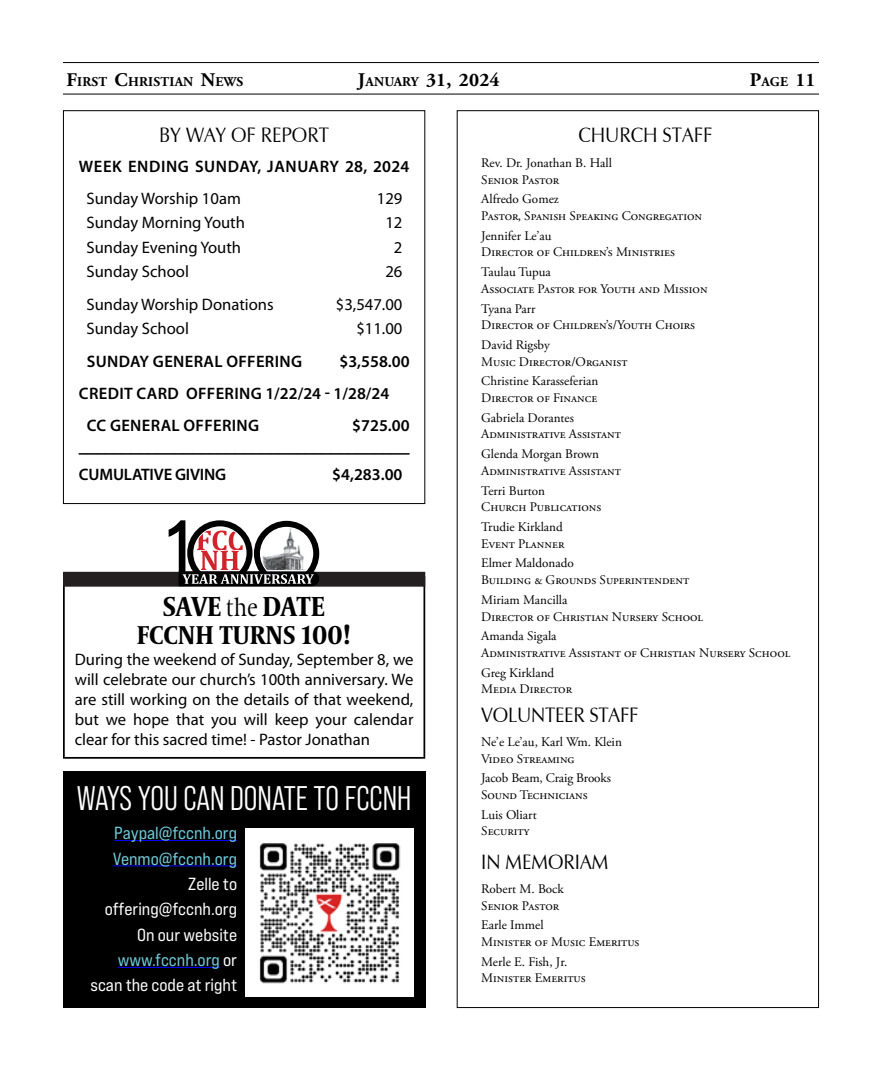
<style>
.page{position:relative;width:882px;height:1071px;background:#fff}
.page>*{position:absolute;margin:0;border:0;box-sizing:border-box;transform-origin:0 0}
.t1{font:34.12px "Bebas Neue Pro Middle";color:#fff}
.t2{font:700 27.47px "Coranto 2 Headline";color:#000}
.t3{font:700 25.72px "Coranto 2 Headline";color:#000}
.t4{font:21px "Eterna Regular SWFTE";color:#000;scale:.9 1}
.t5{font:700 19.25px "Adobe Garamond Pro";letter-spacing:.01em;color:#000}
.t6{font:17.5px/25.4px "Bebas Neue Pro Exp Rg";color:#fff;text-align:right}
.t7{font:17.5px/25.4px "Bebas Neue Pro Exp Rg";color:#6fccdc}
.t8{font:16.62px/19.9px "Myriad Pro";color:#000;text-align:justify}
.t9{font:600 16.62px/32.4px "Myriad Pro";letter-spacing:.02em;color:#000}
.t10{font:900 16.62px "Myriad Pro";color:#000;scale:1.11 1}
.t11{font:600 16.62px "Myriad Pro";letter-spacing:-.01em;color:#000}
.t12{font:700 13.47px "Adobe Garamond Pro";letter-spacing:.015em;color:#000}
.t13{font:13.12px/16.6px "Adobe Garamond Pro";color:#000}
.s1{font-size:19.25px}
.s2{font-size:13.47px}
.s3{font-style:inherit}
.s4{font-weight:400}
.s5{font-family:"Coranto 2 Headline Lt";font-weight:400;font-size:23.97px}
.s6{color:#6fccdc}
</style>
<div class="page">
<hr style="left:63px;top:62px;width:756px;height:1px;background:#000">
<hr style="left:63px;top:94px;width:756px;height:1px;background:#000">
<div style="left:63px;top:772px;width:362px;height:236px;background:#000"></div>
<img style="left:245px;top:828px;width:168px;height:169px">
<hr style="left:114px;top:840px;width:123px;height:1px;background:#00f">
<hr style="left:113px;top:865px;width:124px;height:1px;background:#00f">
<hr style="left:118px;top:967px;width:102px;height:1px;background:#00f">
<div style="left:63px;top:110px;width:362px;height:394px;border:1px solid #000"></div>
<hr style="left:79px;top:454px;width:331px;height:1px;background:#000">
<div style="left:63px;top:576px;width:362px;height:183px;border:2px solid #000"></div>
<div style="left:63px;top:572px;width:362px;height:15px;background:#231f20"></div>
<svg style="left:169px;top:520px;width:150px;height:66px"></svg>
<hr style="left:267px;top:570px;width:39px;height:1px;background:#fff">
<p class="t12" style="left:66px;top:73px;width:178px"><span class="s1">F</span>IRST <span class="s1">C</span>HRISTIAN <span class="s1">N</span>EWS</p>
<h3 class="t5" style="left:358px;top:68px;width:143px">J<span class="s2">ANUARY</span> 31, 2024</h3>
<h3 class="t5" style="left:750px;top:68px;width:67px">P<span class="s2">AGE</span> 11</h3>
<h3 class="t4" style="left:578px;top:122px;width:150px">CHURCH STAFF</h3>
<p class="t13" style="left:481px;top:155px;width:132px">Rev. Dr. Jonathan B. Hall<br>Senior Pastor</p>
<p class="t13" style="left:481px;top:191px;width:222px">Alfredo Gomez<br>Pastor, Spanish Speaking Congregation</p>
<p class="t13" style="left:481px;top:228px;width:195px">Jennifer Le’au<br>Director of Children’s Ministries</p>
<p class="t13" style="left:481px;top:264px;width:228px">Taulau Tupua<br>Associate Pastor for Youth and Mission</p>
<p class="t13" style="left:481px;top:301px;width:215px">Tyana Parr<br>Director of Children’s/Youth Choirs</p>
<p class="t13" style="left:481px;top:337px;width:148px">David Rigsby<br>Music Director/Organist</p>
<p class="t13" style="left:481px;top:373px;width:119px">Christine Karasseferian<br>Director of Finance</p>
<p class="t13" style="left:481px;top:410px;width:141px">Gabriela Dorantes<br>Administrative Assistant</p>
<p class="t13" style="left:481px;top:446px;width:141px">Glenda Morgan Brown<br>Administrative Assistant</p>
<p class="t13" style="left:481px;top:483px;width:122px">Terri Burton<br>Church Publications</p>
<p class="t13" style="left:481px;top:519px;width:85px">Trudie Kirkland<br>Event Planner</p>
<p class="t13" style="left:481px;top:555px;width:209px">Elmer Maldonado<br>Building &amp; Grounds Superintendent</p>
<p class="t13" style="left:481px;top:592px;width:223px">Miriam Mancilla<br>Director of Christian Nursery School</p>
<p class="t13" style="left:481px;top:628px;width:311px">Amanda Sigala<br>Administrative Assistant of Christian Nursery School</p>
<p class="t13" style="left:481px;top:665px;width:92px">Greg Kirkland<br>Media Director</p>
<h3 class="t4" style="left:481px;top:701px;width:176px">VOLUNTEER STAFF</h3>
<p class="t13" style="left:481px;top:734px;width:142px">Ne’e Le’au, Karl Wm. Klein<br>Video Streaming</p>
<p class="t13" style="left:481px;top:770px;width:131px">Jacob Beam, Craig Brooks<br>Sound Technicians</p>
<p class="t13" style="left:481px;top:807px;width:57px">Luis Oliart<br>Security</p>
<h3 class="t4" style="left:481px;top:848px;width:143px">IN MEMORIAM</h3>
<p class="t13" style="left:481px;top:881px;width:84px">Robert M. Bock<br>Senior Pastor</p>
<p class="t13" style="left:481px;top:917px;width:160px">Earle Immel<br>Minister of Music Emeritus</p>
<p class="t13" style="left:481px;top:954px;width:106px">Merle E. Fish, Jr.<br>Minister Emeritus</p>
<h3 class="t4" style="left:159px;top:122px;width:190px">BY WAY OF REPORT</h3>
<p class="t9" style="left:87px;top:149px;width:324px;text-indent:-8px">WEEK ENDING SUNDAY, JANUARY 28, <span class="s3">2024<br></span><span class="s4">Sunday Worship 10am</span></p>
<p class="t8" style="left:377px;top:188px;width:27px">129</p>
<p class="t8" style="left:87px;top:213px;width:160px">Sunday Morning Youth</p>
<p class="t8" style="left:385px;top:213px;width:19px">12</p>
<p class="t8" style="left:87px;top:237px;width:156px">Sunday Evening Youth</p>
<p class="t8" style="left:394px;top:237px;width:10px">2</p>
<p class="t8" style="left:87px;top:262px;width:104px">Sunday School</p>
<p class="t8" style="left:385px;top:262px;width:19px">26</p>
<p class="t8" style="left:87px;top:294px;width:189px">Sunday Worship Donations</p>
<p class="t8" style="left:336px;top:294px;width:68px">$3,547.00</p>
<p class="t8" style="left:87px;top:319px;width:104px">Sunday School</p>
<p class="t8" style="left:356px;top:319px;width:48px">$11.00</p>
<p class="t9" style="left:87px;top:344px;width:217px">SUNDAY GENERAL OFFERING</p>
<p class="t9" style="left:339px;top:344px;width:72px">$3,558.00</p>
<p class="t9" style="left:79px;top:377px;width:312px">CREDIT CARD OFFERING 1/22/24 - 1/28/24</p>
<p class="t9" style="left:87px;top:409px;width:174px">CC GENERAL OFFERING</p>
<p class="t9" style="left:352px;top:409px;width:59px">$725.00</p>
<p class="t10" style="left:79px;top:436px;width:300px">______________________________________</p>
<p class="t11" style="left:79px;top:464px;width:149px">CUMULATIVE GIVING</p>
<p class="t9" style="left:332px;top:458px;width:72px">$4,283.00</p>
<h2 class="t2" style="left:163px;top:585px;width:164px">SAVE <span class="s5">the</span> DATE</h2>
<h3 class="t3" style="left:137px;top:615px;width:216px">FCCNH TURNS 100!</h3>
<p class="t8" style="left:75px;top:649px;width:340px">During the weekend of Sunday, September 8, we will celebrate our church’s 100th anniversary. We are still working on the details of that weekend, but we hope that you will keep your calendar clear for this sacred time! - Pastor Jonathan</p>
<h1 class="t1" style="left:77px;top:779px;width:336px">WAYS YOU CAN DONATE TO FCCNH</h1>
<h3 class="t7" style="left:113px;top:820px;width:126px">Paypal@fccnh.org<br>Venmo@fccnh.org</h3>
<h3 class="t6" style="left:91px;top:871px;width:148px">Zelle to offering@fccnh.org<br>On our website <span class="s6">www.fccnh.org</span> or scan the code at right</h3>
</div>
